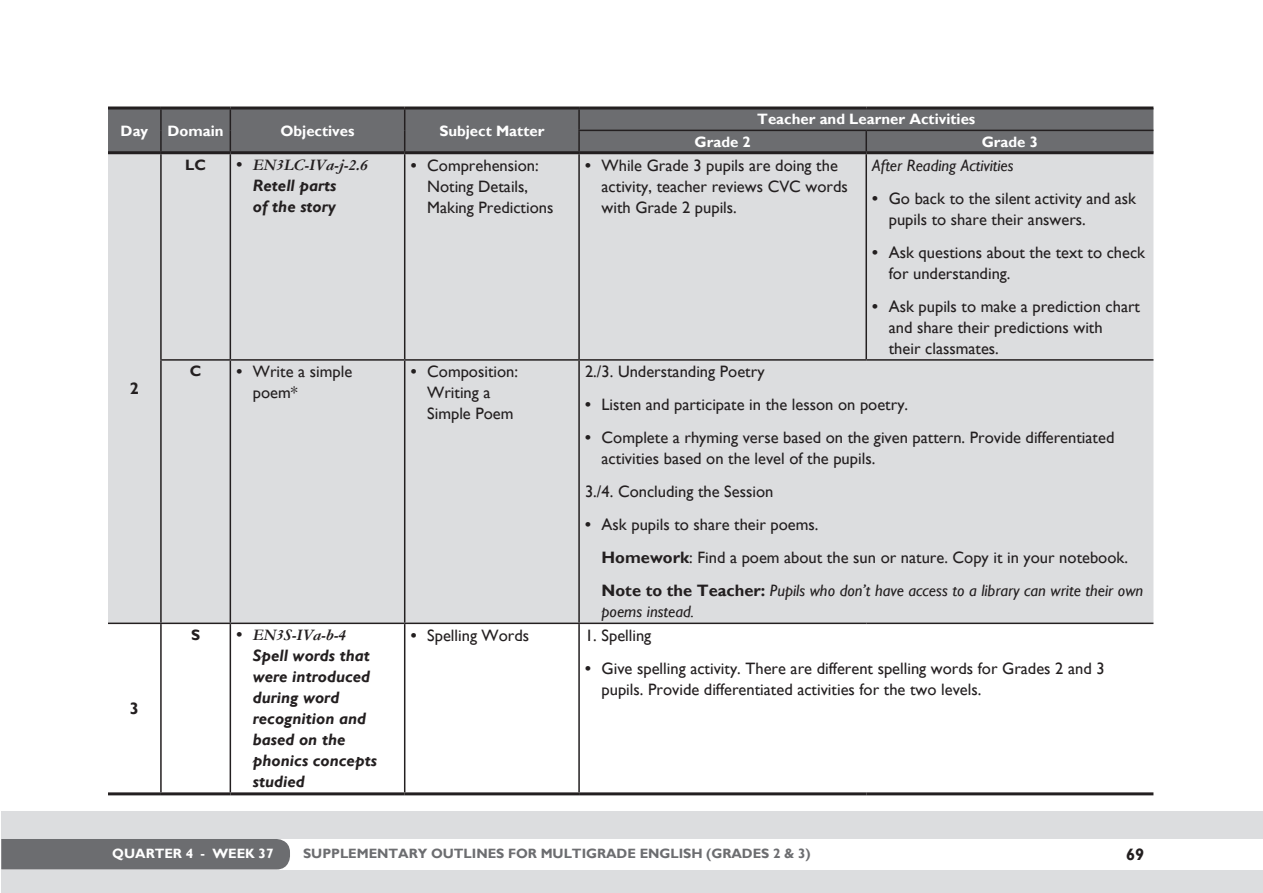
<style>
.page{position:relative;width:1263px;height:893px;background:#fff}
.page>*{position:absolute;margin:0;border:0;box-sizing:border-box;transform-origin:0 0}
.t1{font:16.5px/21px "Gill Sans";color:#231f20}
.t2{font:italic 700 16.5px/21px "Gill Sans";color:#231f20}
.t3{font:italic 16.5px "Gill Sans";color:#231f20}
.t4{font:italic 700 16.5px "Garamond";color:#231f20}
.t5{font:700 16.5px "Gill Sans";color:#231f20}
.t6{font:700 15px "Gill Sans";color:#fff}
.t7{font:700 15px "Gill Sans";color:#231f20}
.t8{font:700 13.5px "Gill Sans";letter-spacing:-.005em;color:#6c6d70}
.t9{font:700 13.5px "Gill Sans";letter-spacing:-.005em;color:#fff}
.s1{font-family:"Gill Sans";font-style:normal}
.s2{font-weight:700}
.s3{font-style:italic}
</style>
<div class="page">
<div style="left:1px;top:812px;width:1262px;height:81px;background:#dcdddf"></div>
<div style="left:2px;top:839px;width:1261px;height:30px;background:#fff"></div>
<div style="left:1px;top:839px;width:289px;height:30px;background:#6c6d70"></div>
<div style="left:108px;top:110px;width:1045px;height:41px;background:#6c6d70"></div>
<div style="left:108px;top:154px;width:1045px;height:469px;background:#dcdddf"></div>
<hr style="left:160px;top:154px;width:2px;height:205px;background:#231f20">
<hr style="left:230px;top:154px;width:1px;height:205px;background:#231f20">
<hr style="left:404px;top:154px;width:1px;height:205px;background:#231f20">
<hr style="left:578px;top:154px;width:2px;height:205px;background:#231f20">
<hr style="left:865px;top:154px;width:2px;height:205px;background:#231f20">
<hr style="left:160px;top:359px;width:70px;height:2px;background:#231f20">
<hr style="left:160px;top:361px;width:2px;height:262px;background:#231f20">
<hr style="left:230px;top:359px;width:175px;height:2px;background:#231f20">
<hr style="left:230px;top:361px;width:1px;height:262px;background:#231f20">
<hr style="left:405px;top:359px;width:174px;height:2px;background:#231f20">
<hr style="left:404px;top:361px;width:1px;height:262px;background:#231f20">
<hr style="left:578px;top:361px;width:2px;height:262px;background:#231f20">
<hr style="left:161px;top:623px;width:69px;height:1px;background:#231f20">
<hr style="left:160px;top:624px;width:2px;height:168px;background:#231f20">
<hr style="left:230px;top:623px;width:175px;height:1px;background:#231f20">
<hr style="left:230px;top:624px;width:1px;height:168px;background:#231f20">
<hr style="left:405px;top:623px;width:174px;height:1px;background:#231f20">
<hr style="left:404px;top:624px;width:1px;height:168px;background:#231f20">
<hr style="left:578px;top:624px;width:2px;height:168px;background:#231f20">
<hr style="left:160px;top:110px;width:2px;height:20px;background:#231f20">
<hr style="left:160px;top:130px;width:2px;height:21px;background:#231f20">
<svg style="left:230px;top:110px;width:1px;height:41px"></svg>
<svg style="left:404px;top:110px;width:1px;height:41px"></svg>
<hr style="left:108px;top:107px;width:53px;height:3px;background:#231f20">
<hr style="left:161px;top:107px;width:69px;height:3px;background:#231f20">
<hr style="left:230px;top:107px;width:175px;height:3px;background:#231f20">
<hr style="left:405px;top:107px;width:174px;height:3px;background:#231f20">
<hr style="left:579px;top:107px;width:287px;height:3px;background:#231f20">
<hr style="left:866px;top:107px;width:287px;height:3px;background:#231f20">
<hr style="left:108px;top:151px;width:53px;height:3px;background:#231f20">
<hr style="left:161px;top:151px;width:69px;height:3px;background:#231f20">
<hr style="left:230px;top:151px;width:175px;height:3px;background:#231f20">
<hr style="left:405px;top:151px;width:174px;height:3px;background:#231f20">
<hr style="left:579px;top:151px;width:287px;height:3px;background:#231f20">
<hr style="left:866px;top:151px;width:287px;height:3px;background:#231f20">
<hr style="left:578px;top:110px;width:2px;height:20px;background:#231f20">
<hr style="left:578px;top:131px;width:2px;height:20px;background:#231f20">
<hr style="left:865px;top:131px;width:2px;height:20px;background:#231f20">
<hr style="left:578px;top:130px;width:288px;height:1px;background:#231f20">
<hr style="left:866px;top:130px;width:287px;height:1px;background:#231f20">
<hr style="left:579px;top:359px;width:287px;height:2px;background:#231f20">
<hr style="left:866px;top:359px;width:287px;height:2px;background:#231f20">
<hr style="left:108px;top:623px;width:53px;height:1px;background:#231f20">
<hr style="left:579px;top:623px;width:287px;height:1px;background:#231f20">
<hr style="left:866px;top:623px;width:287px;height:1px;background:#231f20">
<hr style="left:108px;top:792px;width:53px;height:3px;background:#231f20">
<hr style="left:161px;top:792px;width:69px;height:3px;background:#231f20">
<hr style="left:230px;top:792px;width:175px;height:3px;background:#231f20">
<hr style="left:405px;top:792px;width:174px;height:3px;background:#231f20">
<hr style="left:579px;top:792px;width:287px;height:3px;background:#231f20">
<hr style="left:866px;top:792px;width:287px;height:3px;background:#231f20">
<p class="t6" style="left:121px;top:121px;width:29px">Day</p>
<p class="t6" style="left:168px;top:121px;width:58px">Domain</p>
<p class="t6" style="left:280px;top:121px;width:76px">Objectives</p>
<p class="t6" style="left:439px;top:121px;width:107px">Subject Matter</p>
<p class="t6" style="left:757px;top:110px;width:220px">Teacher and Learner Activities</p>
<p class="t6" style="left:694px;top:133px;width:58px">Grade 2</p>
<p class="t6" style="left:982px;top:133px;width:58px">Grade 3</p>
<p class="t5" style="left:130px;top:379px;width:11px">2</p>
<p class="t5" style="left:130px;top:698px;width:11px">3</p>
<p class="t7" style="left:185px;top:156px;width:22px">LC</p>
<p class="t4" style="left:236px;top:154px;width:133px"><span class="s1">•</span> EN3LC-IVa-j-2.6</p>
<p class="t2" style="left:253px;top:176px;width:85px">Retell parts of the story</p>
<p class="t1" style="left:427px;top:155px;width:128px;text-indent:-16px"><span class="s2">•</span> Comprehension:<br>Noting Details,<br>Making Predictions</p>
<p class="t1" style="left:601px;top:155px;width:248px;text-indent:-16px"><span class="s2">•</span> While Grade 3 pupils are doing the activity, teacher reviews CVC words with Grade 2 pupils.</p>
<p class="t3" style="left:872px;top:156px;width:143px">After Reading Activities</p>
<p class="t1" style="left:889px;top:188px;width:249px;text-indent:-16px"><span class="s2">•</span> Go back to the silent activity and ask pupils to share their answers.</p>
<p class="t1" style="left:889px;top:242px;width:258px;text-indent:-16px"><span class="s2">•</span> Ask questions about the text to check for understanding.</p>
<p class="t1" style="left:889px;top:296px;width:253px;text-indent:-16px"><span class="s2">•</span> Ask pupils to make a prediction chart and share their predictions with<br>their classmates.</p>
<p class="t7" style="left:190px;top:362px;width:13px">C</p>
<p class="t1" style="left:253px;top:362px;width:101px;text-indent:-16px"><span class="s2">•</span> Write a simple poem*</p>
<p class="t1" style="left:427px;top:362px;width:92px;text-indent:-16px"><span class="s2">•</span> Composition:<br>Writing a<br>Simple Poem</p>
<p class="t1" style="left:585px;top:362px;width:181px">2./3. Understanding Poetry</p>
<p class="t1" style="left:585px;top:395px;width:325px"><span class="s2">•</span> Listen and participate in the lesson on poetry.</p>
<p class="t1" style="left:601px;top:428px;width:514px;text-indent:-16px"><span class="s2">•</span> Complete a rhyming verse based on the given pattern. Provide differentiated activities based on the level of the pupils.</p>
<p class="t1" style="left:585px;top:482px;width:190px">3./4. Concluding the Session</p>
<p class="t1" style="left:601px;top:509px;width:543px;line-height:33px;text-indent:-16px"><span class="s2">•</span> Ask pupils to share their poems.<br><span class="s2">Homework</span>: Find a poem about the sun or nature. Copy it in your notebook.<br><span class="s2">Note to the Teacher:</span> <span class="s3">Pupils who don’t have access to a library can write their own</span></p>
<p class="t3" style="left:601px;top:602px;width:94px">poems instead.</p>
<p class="t7" style="left:191px;top:626px;width:11px">S</p>
<p class="t4" style="left:236px;top:623px;width:111px"><span class="s1">•</span> EN3S-IVa-b-4</p>
<p class="t2" style="left:253px;top:645px;width:126px">Spell words that were introduced during word recognition and based on the phonics concepts studied</p>
<p class="t1" style="left:411px;top:625px;width:120px"><span class="s2">•</span> Spelling Words</p>
<p class="t1" style="left:585px;top:625px;width:68px">1. Spelling</p>
<p class="t1" style="left:601px;top:658px;width:504px;text-indent:-16px"><span class="s2">•</span> Give spelling activity. There are different spelling words for Grades 2 and 3 pupils. Provide differentiated activities for the two levels.</p>
<p class="t9" style="left:112px;top:845px;width:163px">QUARTER 4 - WEEK 37</p>
<p class="t8" style="left:303px;top:845px;width:509px">SUPPLEMENTARY OUTLINES FOR MULTIGRADE ENGLISH (GRADES 2 &amp; 3)</p>
<p class="t5" style="left:1126px;top:844px;width:20px">69</p>
</div>
